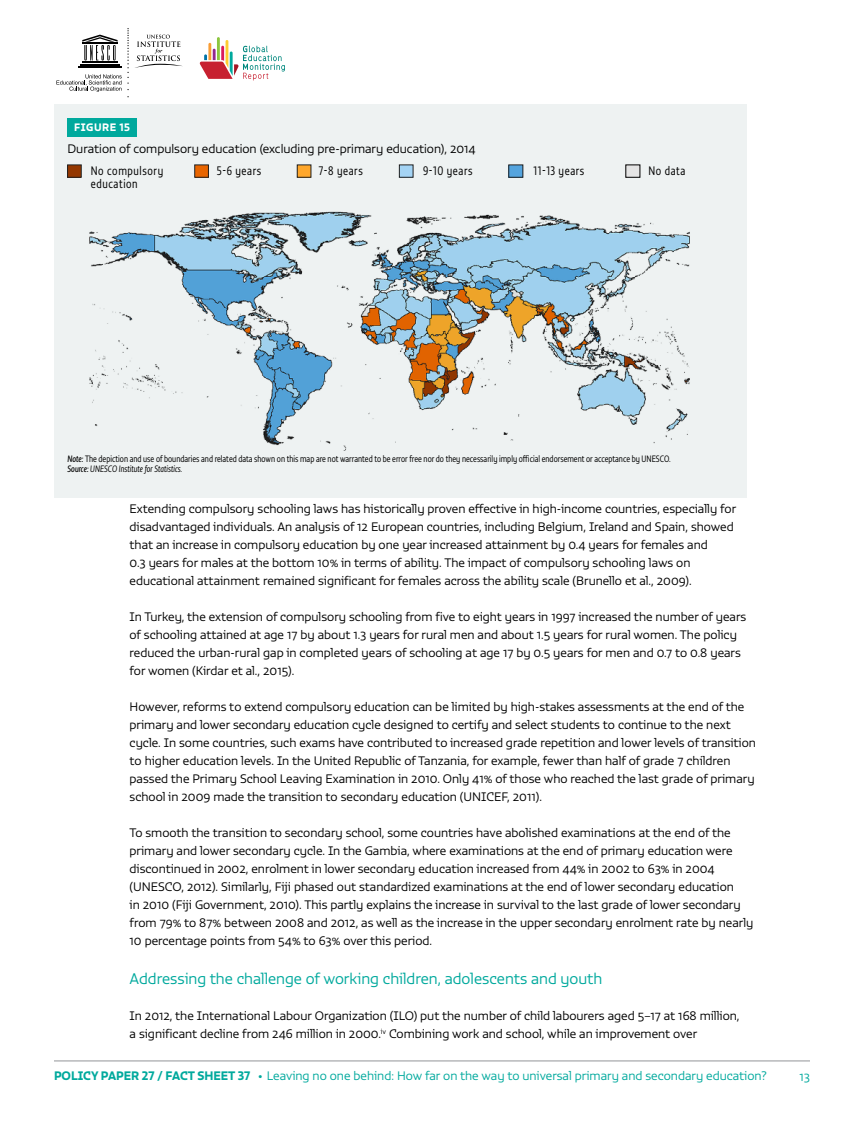
<style>
.page{position:relative;width:864px;height:1134px;background:#fff}
.page>*{position:absolute;margin:0;border:0;box-sizing:border-box;transform-origin:0 0}
.t1{font:300 15px "Vita Std";color:#00a99d}
.t2{font:300 12px/18px "Vita Std";color:#000}
.t3{font:300 12px "Vita Std";color:#00a99d}
.t4{font:300 12px/13.5px "Vita Cond Std";letter-spacing:.05em;color:#000}
.t5{font:10.5px "Vita Std Bld";letter-spacing:.05em;color:#fff}
.t6{font:300 9px/10.8px "Vita Cond Std";color:#000}
.s1{font-weight:400;font-style:italic}
.s2{font-style:italic}
.s3{font-family:"Vita Std Bld";font-weight:400}
</style>
<div class="page">
<hr style="left:54px;top:1061px;width:756px;height:1px;background:#939598">
<svg style="left:56px;top:28px;width:127px;height:69px"></svg>
<svg style="left:200px;top:37px;width:85px;height:44px"></svg>
<div style="left:54px;top:104px;width:692px;height:394px;background:#eef2f2"></div>
<div style="left:68px;top:118px;width:69px;height:18px;background:#00a99d"></div>
<div style="left:68px;top:165px;width:13px;height:12px;background:#943700"></div>
<div style="left:67px;top:164px;width:15px;height:14px;border:1px solid #202020"></div>
<div style="left:195px;top:165px;width:13px;height:12px;background:#e86500"></div>
<div style="left:194px;top:164px;width:15px;height:14px;border:1px solid #202020"></div>
<div style="left:297px;top:165px;width:14px;height:12px;background:#ffa72b"></div>
<div style="left:297px;top:164px;width:14px;height:14px;border:1px solid #202020"></div>
<div style="left:399px;top:165px;width:14px;height:12px;background:#a4d4f5"></div>
<div style="left:399px;top:164px;width:14px;height:14px;border:1px solid #202020"></div>
<div style="left:509px;top:165px;width:14px;height:12px;background:#54a4de"></div>
<div style="left:508px;top:164px;width:15px;height:14px;border:1px solid #202020"></div>
<div style="left:626px;top:165px;width:14px;height:12px;background:#e4e4e4"></div>
<div style="left:625px;top:164px;width:15px;height:14px;border:1px solid #000"></div>
<img style="left:89px;top:211px;width:601px;height:240px">
<p class="t5" style="left:74px;top:120px;width:57px">FIGURE 15</p>
<p class="t2" style="left:68px;top:139px;width:410px">Duration of compulsory education (excluding pre-primary education), 2014</p>
<p class="t4" style="left:91px;top:164px;width:74px">No compulsory education</p>
<p class="t4" style="left:217px;top:164px;width:46px">5-6 years</p>
<p class="t4" style="left:319px;top:164px;width:45px">7-8 years</p>
<p class="t4" style="left:423px;top:164px;width:51px">9-10 years</p>
<p class="t4" style="left:534px;top:164px;width:52px">11-13 years</p>
<p class="t4" style="left:649px;top:164px;width:38px">No data</p>
<p class="t6" style="left:68px;top:453px;width:605px"><span class="s1">Note:</span> The depiction and use of boundaries and related data shown on this map are not warranted to be error free nor do they necessarily imply official endorsement or acceptance by UNESCO.<br><span class="s1">Source:</span> <span class="s2">UNESCO Institute for Statistics.</span></p>
<p class="t2" style="left:130px;top:499px;width:608px">Extending compulsory schooling laws has historically proven effective in high-income countries, especially for disadvantaged individuals. An analysis of 12 European countries, including Belgium, Ireland and Spain, showed that an increase in compulsory education by one year increased attainment by 0.4 years for females and<br>0.3 years for males at the bottom 10% in terms of ability. The impact of compulsory schooling laws on educational attainment remained significant for females across the ability scale (Brunello et al., 2009).</p>
<p class="t2" style="left:130px;top:607px;width:618px">In Turkey, the extension of compulsory schooling from five to eight years in 1997 increased the number of years of schooling attained at age 17 by about 1.3 years for rural men and about 1.5 years for rural women. The policy reduced the urban-rural gap in completed years of schooling at age 17 by 0.5 years for men and 0.7 to 0.8 years for women (Kirdar et al., 2015).</p>
<p class="t2" style="left:130px;top:697px;width:628px">However, reforms to extend compulsory education can be limited by high-stakes assessments at the end of the primary and lower secondary education cycle designed to certify and select students to continue to the next cycle. In some countries, such exams have contributed to increased grade repetition and lower levels of transition to higher education levels. In the United Republic of Tanzania, for example, fewer than half of grade 7 children passed the Primary School Leaving Examination in 2010. Only 41% of those who reached the last grade of primary school in 2009 made the transition to secondary education (UNICEF, 2011).</p>
<p class="t2" style="left:130px;top:823px;width:625px">To smooth the transition to secondary school, some countries have abolished examinations at the end of the primary and lower secondary cycle. In the Gambia, where examinations at the end of primary education were discontinued in 2002, enrolment in lower secondary education increased from 44% in 2002 to 63% in 2004 (UNESCO, 2012). Similarly, Fiji phased out standardized examinations at the end of lower secondary education<br>in 2010 (Fiji Government, 2010). This partly explains the increase in survival to the last grade of lower secondary from 79% to 87% between 2008 and 2012, as well as the increase in the upper secondary enrolment rate by nearly 10 percentage points from 54% to 63% over this period.</p>
<p class="t1" style="left:130px;top:969px;width:474px">Addressing the challenge of working children, adolescents and youth</p>
<p class="t2" style="left:130px;top:1006px;width:611px">In 2012, the International Labour Organization (ILO) put the number of child labourers aged 5–17 at 168 million, a significant decline from 246 million in 2000.<sup>iv</sup> Combining work and school, while an improvement over</p>
<p class="t3" style="left:54px;top:1068px;width:714px"><span class="s3">POLICY PAPER 27 / FACT SHEET 37 •</span> Leaving no one behind: How far on the way to universal primary and secondary education?</p>
<p class="t3" style="left:799px;top:1068px;width:12px">13</p>
</div>
